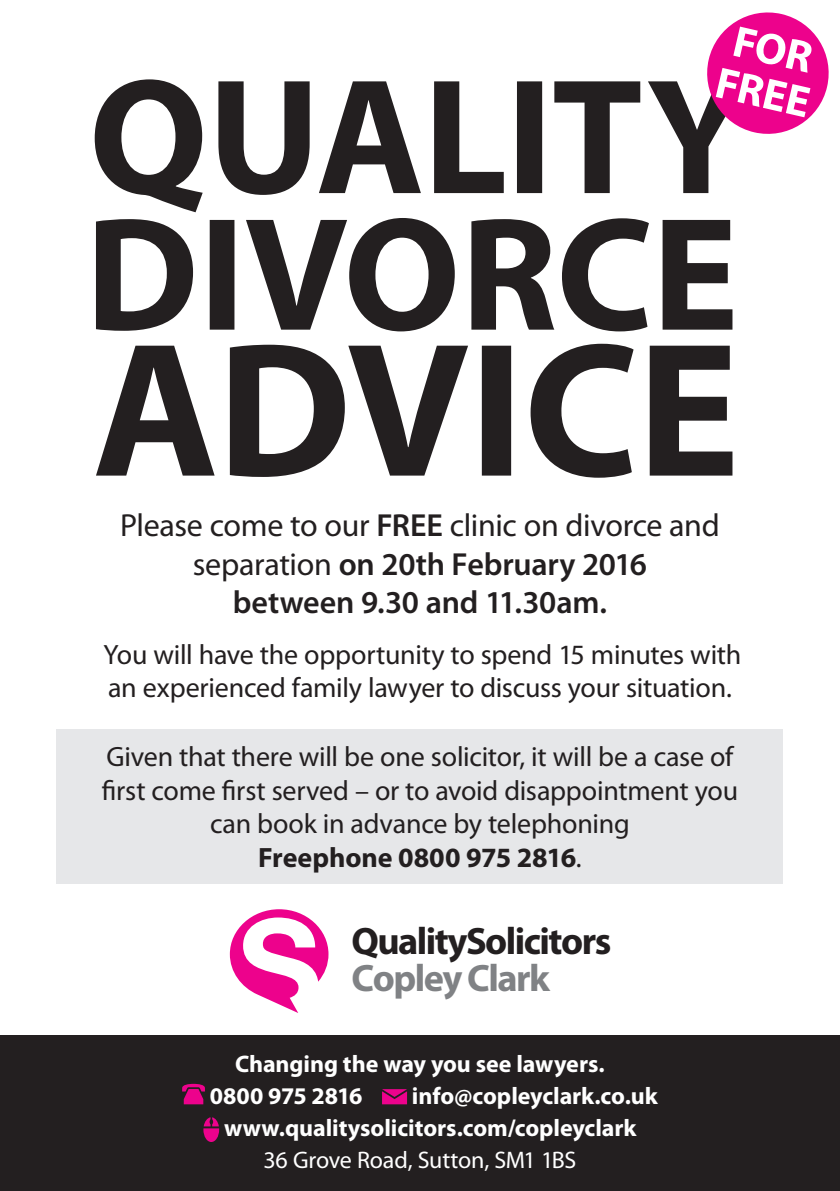
<style>
.page{position:relative;width:840px;height:1191px;background:#fff}
.page>*{position:absolute;margin:0;border:0;box-sizing:border-box;transform-origin:0 0}
.t1{font:700 38.4px/37.2px "Myriad Pro";letter-spacing:-.04em;color:#231f20}
.t2{font:600 32px/38.4px "Myriad Pro";letter-spacing:-.01em;color:#231f20;text-align:center}
.t3{font:28px/33.6px "Myriad Pro";letter-spacing:-.01em;color:#231f20}
.t4{font:700 24px/32px "Myriad Pro";letter-spacing:-.005em;color:#fff}
.t5{font:24px "Myriad Pro";letter-spacing:-.015em;color:#fff}
.s1{font-weight:400}
.s2{font-weight:700}
.s3{color:#808285}
</style>
<div class="page">
<div style="left:0;top:1035px;width:839px;height:156px;background:#231f20"></div>
<svg style="left:230px;top:909px;width:98px;height:104px"></svg>
<svg style="left:95px;top:79px;width:617px;height:133px"></svg>
<svg style="left:96px;top:218px;width:636px;height:113px"></svg>
<svg style="left:96px;top:344px;width:636px;height:134px"></svg>
<div style="left:57px;top:729px;width:725px;height:154px;background:#e6e7e9"></div>
<svg style="left:182px;top:1083px;width:23px;height:21px"></svg>
<svg style="left:382px;top:1089px;width:25px;height:15px"></svg>
<svg style="left:203px;top:1117px;width:16px;height:25px"></svg>
<svg style="left:700px;top:12px;width:129px;height:128px"></svg>
<p class="t2" style="left:120px;top:505px;width:601px"><span class="s1">Please come to our</span> FREE <span class="s1">clinic on divorce and separation</span> on 20th February 2016<br>between 9.30 and 11.30am.</p>
<p class="t3" style="left:103px;top:637px;width:639px">You will have the opportunity to spend 15 minutes with an experienced family lawyer to discuss your situation.</p>
<p class="t3" style="left:102px;top:739px;width:637px;text-align:center">Given that there will be one solicitor, it will be a case of first come first served – or to avoid disappointment you can book in advance by telephoning<br><span class="s2">Freephone 0800 975 2816</span>.</p>
<p class="t1" style="left:351px;top:921px;width:261px">QualitySolicitors<br><span class="s3">Copley Clark</span></p>
<p class="t4" style="left:235px;top:1047px;width:371px">Changing the way you see lawyers.</p>
<p class="t4" style="left:210px;top:1079px;width:154px">0800 975 2816</p>
<p class="t4" style="left:224px;top:1079px;width:435px;text-indent:188px">info@copleyclark.co.uk www.qualitysolicitors.com/copleyclark</p>
<p class="t5" style="left:263px;top:1145px;width:314px">36 Grove Road, Sutton, SM1 1BS</p>
</div>
